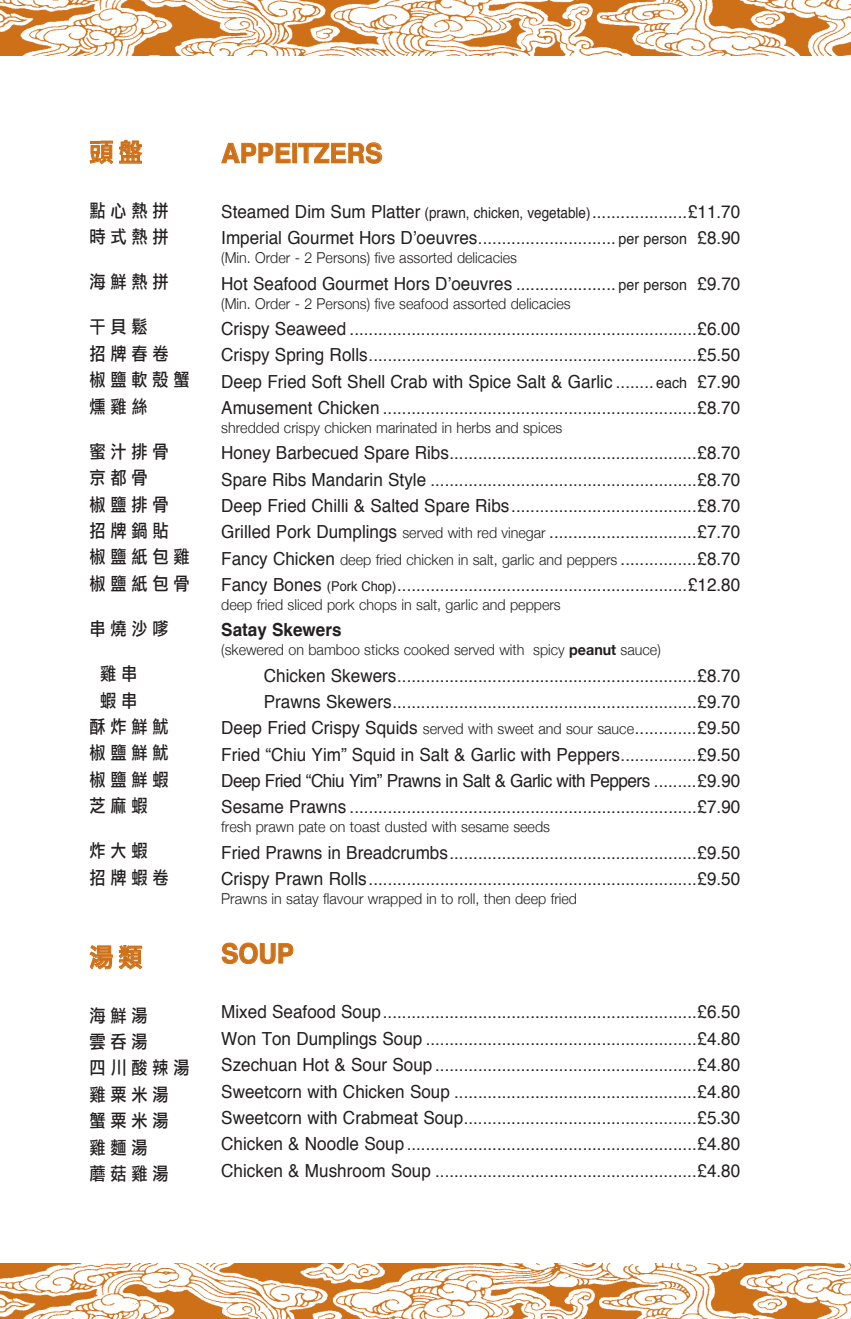
<style>
.page{position:relative;width:851px;height:1319px;background:#fff}
.page>*{position:absolute;margin:0;border:0;box-sizing:border-box;transform-origin:0 0}
.t1{font:700 27px "Helvetica";color:#ce7018;scale:.95 1}
.t2{font:25.5px "Li Hei Pro";color:#ce7018;scale:.95 1}
.t3{font:18px/26.4px "Helvetica";color:#231f20;text-align:justify;scale:.95 1}
.t4{font:18px/26.4px "Li Hei Pro";letter-spacing:.3em;color:#231f20;scale:.9 1}
.t5{font:700 18px "Helvetica";color:#231f20;scale:.95 1}
.t6{font:300 15px "Helvetica Neue";color:#231f20;scale:.95 1}
.s1{font-size:15px}
.s2{font-family:"Helvetica Neue";font-weight:300;font-size:15px}
.s3{font-family:"Helvetica";font-weight:400;font-size:18px}
.s4{font-size:13.5px}
.s5{font-weight:700}
</style>
<div class="page">
<img style="left:0;top:0;width:850px;height:55px">
<img style="left:0;top:1263px;width:850px;height:55px">
<svg style="left:221px;top:143px;width:69px;height:20px"></svg>
<div style="left:292px;top:143px;width:5px;height:20px;border:1px solid #ce7018"></div>
<svg style="left:298px;top:142px;width:84px;height:22px"></svg>
<svg style="left:222px;top:942px;width:71px;height:21px"></svg>
<svg style="left:90px;top:141px;width:23px;height:23px"></svg>
<svg style="left:119px;top:140px;width:23px;height:23px"></svg>
<svg style="left:90px;top:945px;width:23px;height:24px"></svg>
<svg style="left:119px;top:945px;width:23px;height:24px"></svg>
<h2 class="t2" style="left:89px;top:139px;width:58px">頭盤</h2>
<p class="t4" style="left:89px;top:197px;width:90px">點心熱拼時式熱拼</p>
<p class="t4" style="left:89px;top:269px;width:90px">海鮮熱拼</p>
<p class="t4" style="left:89px;top:314px;width:113px">干貝鬆<br>招牌春卷<br>椒鹽軟殼蟹燻雞絲</p>
<p class="t4" style="left:89px;top:438px;width:113px">蜜汁排骨<br>京都骨<br>椒鹽排骨<br>招牌鍋貼<br>椒鹽紙包雞椒鹽紙包骨</p>
<p class="t4" style="left:89px;top:615px;width:90px">串燒沙嗲</p>
<p class="t4" style="left:100px;top:660px;width:43px">雞串</p>
<p class="t4" style="left:100px;top:687px;width:43px">蝦串</p>
<p class="t4" style="left:89px;top:713px;width:90px">酥炸鮮魷</p>
<p class="t4" style="left:89px;top:739px;width:90px">椒鹽鮮魷</p>
<p class="t4" style="left:89px;top:766px;width:90px">椒鹽鮮蝦</p>
<p class="t4" style="left:89px;top:792px;width:66px">芝麻蝦</p>
<p class="t4" style="left:89px;top:837px;width:90px">炸大蝦<br>招牌蝦卷</p>
<h2 class="t2" style="left:89px;top:944px;width:58px">湯類</h2>
<p class="t4" style="left:89px;top:1002px;width:113px">海鮮湯<br>雲吞湯<br>四川酸辣湯雞粟米湯<br>蟹粟米湯<br>雞麵湯<br>蘑菇雞湯</p>
<h1 class="t1" style="left:221px;top:131px;width:168px">Appeitzers</h1>
<p class="t3" style="left:221px;top:199px;width:548px">Steamed Dim Sum Platter <span class="s1">(prawn, chicken, vegetable)</span>....................£11.70<br>Imperial Gourmet Hors D’oeuvres............................. <span class="s1">per person</span> £8.90</p>
<p class="t6" style="left:221px;top:249px;width:313px">(Min. Order - 2 Persons) five assorted delicacies</p>
<p class="t3" style="left:221px;top:271px;width:548px">Hot Seafood Gourmet Hors D’oeuvres ..................... <span class="s1">per person</span> £9.70</p>
<p class="t6" style="left:221px;top:294px;width:369px">(Min. Order - 2 Persons) five seafood assorted delicacies</p>
<p class="t3" style="left:221px;top:316px;width:548px">Crispy Seaweed .........................................................................£6.00<br>Crispy Spring Rolls.....................................................................£5.50<br>Deep Fried Soft Shell Crab with Spice Salt &amp; Garlic ........ <span class="s1">each</span> £7.90<br>Amusement Chicken ..................................................................£8.70</p>
<p class="t6" style="left:221px;top:418px;width:360px">shredded crispy chicken marinated in herbs and spices</p>
<p class="t3" style="left:221px;top:440px;width:548px">Honey Barbecued Spare Ribs....................................................£8.70<br>Spare Ribs Mandarin Style ........................................................£8.70<br>Deep Fried Chilli &amp; Salted Spare Ribs.......................................£8.70<br>Grilled Pork Dumplings <span class="s2">served with red vinegar</span> ...............................£7.70</p>
<p class="t6" style="left:221px;top:550px;width:548px"><span class="s3">Fancy Chicken</span> deep fried chicken in salt, garlic and peppers <span class="s3">................£8.70</span></p>
<p class="t3" style="left:221px;top:572px;width:548px">Fancy Bones <span class="s4">(Pork Chop)</span>.............................................................£12.80</p>
<p class="t6" style="left:221px;top:595px;width:359px">deep fried sliced pork chops in salt, garlic and peppers</p>
<p class="t5" style="left:221px;top:615px;width:128px">Satay Skewers</p>
<p class="t6" style="left:221px;top:640px;width:464px">(skewered on bamboo sticks cooked served with spicy <span class="s5">peanut</span> sauce)</p>
<p class="t3" style="left:221px;top:662px;width:548px;text-align:right">Chicken Skewers...............................................................£8.70<br>Prawns Skewers................................................................£9.70<br>Deep Fried Crispy Squids <span class="s2">served with sweet and sour sauce</span>.............£9.50<br>Fried “Chiu Yim” Squid in Salt &amp; Garlic with Peppers................£9.50<br>Deep Fried “Chiu Yim” Prawns in Salt &amp; Garlic with Peppers .........£9.90<br>Sesame Prawns .........................................................................£7.90</p>
<p class="t6" style="left:221px;top:817px;width:347px">fresh prawn pate on toast dusted with sesame seeds</p>
<p class="t3" style="left:221px;top:839px;width:548px">Fried Prawns in Breadcrumbs....................................................£9.50<br>Crispy Prawn Rolls.....................................................................£9.50</p>
<p class="t6" style="left:221px;top:889px;width:376px">Prawns in satay flavour wrapped in to roll, then deep fried</p>
<h1 class="t1" style="left:221px;top:931px;width:75px">Soup</h1>
<p class="t3" style="left:221px;top:999px;width:548px">Mixed Seafood Soup..................................................................£6.50<br>Won Ton Dumplings Soup .........................................................£4.80<br>Szechuan Hot &amp; Sour Soup .......................................................£4.80<br>Sweetcorn with Chicken Soup ...................................................£4.80<br>Sweetcorn with Crabmeat Soup.................................................£5.30<br>Chicken &amp; Noodle Soup.............................................................£4.80<br>Chicken &amp; Mushroom Soup .......................................................£4.80</p>
</div>
